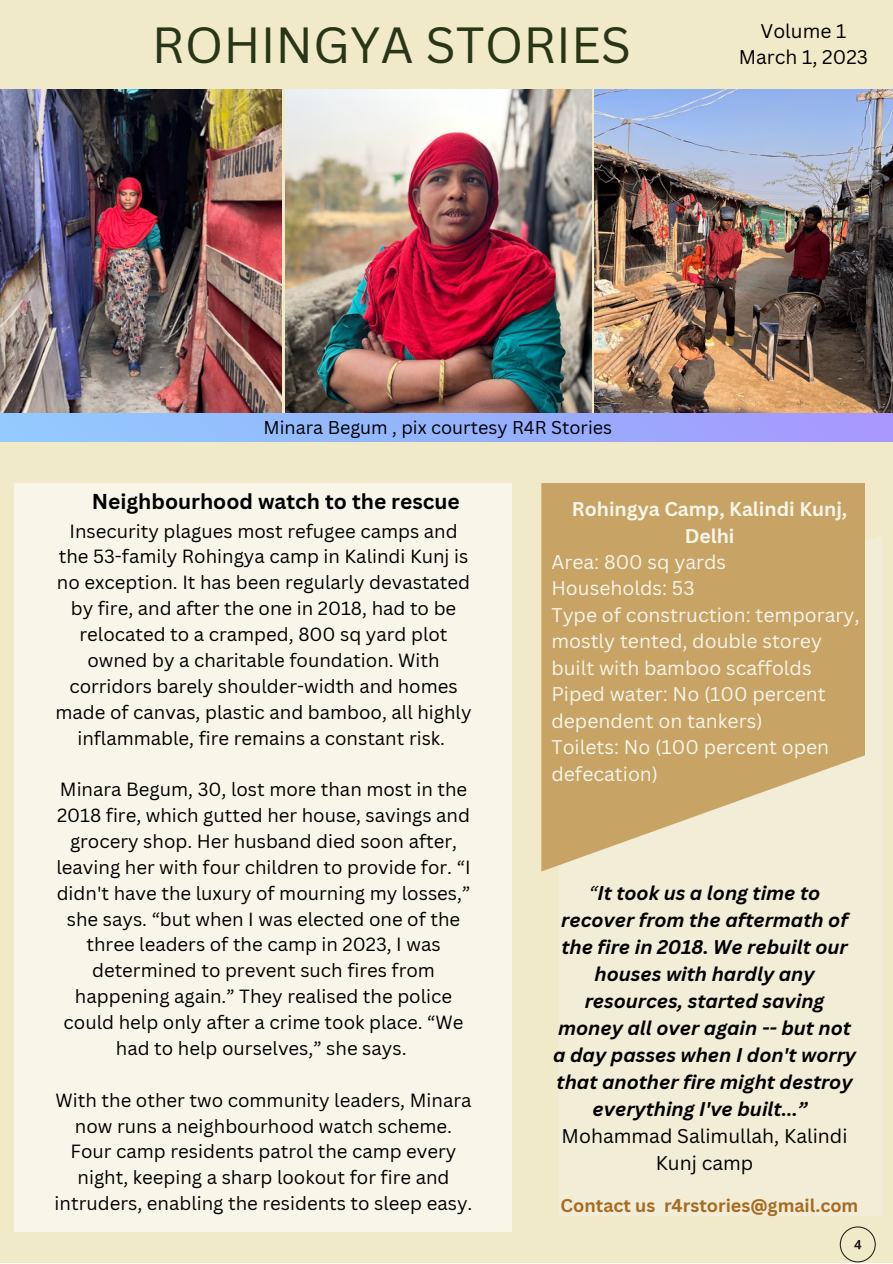
<style>
.page{position:relative;width:893px;height:1264px;background:#fff}
.page>*{position:absolute;margin:0;border:0;box-sizing:border-box;transform-origin:0 0}
.t1{font:49.5px "Canva Sans";color:#283618}
.t2{font:700 21px "Canva Sans";color:#000}
.t3{font:italic 700 19.35px/27px "Canva Sans";color:#000;text-align:center}
.t4{font:19.35px/26.4px "Canva Sans";color:#f8f6e8}
.t5{font:19.35px/27px "Canva Sans";color:#000;text-align:center}
.t6{font:700 19.35px/26.4px "Canva Sans";color:#f8f6e8;text-align:center}
.t7{font:19.2px/25.8px "Canva Sans";color:#000;text-align:center}
.t8{font:18.6px/25.8px "Canva Sans";color:#000;text-align:center}
.t9{font:18px "Canva Sans";color:#000}
.t10{font:700 18px "Canva Sans";color:#a66b21}
.s1{font-weight:400}
</style>
<div class="page">
<div style="left:0;top:0;width:892px;height:1262px;background:#f1eac8"></div>
<div style="left:559px;top:536px;width:323px;height:679px;background:#f1edd7"></div>
<div style="left:14px;top:482px;width:498px;height:749px;background:#f8f6e8"></div>
<img style="left:0;top:89px;width:282px;height:324px">
<img style="left:594px;top:89px;width:298px;height:324px">
<img style="left:285px;top:89px;width:306px;height:324px">
<svg style="left:541px;top:483px;width:324px;height:388px;background:#ceae76"></svg>
<img style="left:0;top:413px;width:892px;height:29px">
<svg style="left:839px;top:1226px;width:36px;height:36px"></svg>
<h1 class="t1" style="left:152px;top:11px;width:480px">ROHINGYA STORIES</h1>
<p class="t7" style="left:738px;top:18px;width:131px">Volume 1<br>March 1, 2023</p>
<p class="t9" style="left:263px;top:415px;width:350px">Minara Begum , pix courtesy R4R Stories</p>
<p class="t2" style="left:92px;top:486px;width:369px">Neighbourhood watch to the rescue</p>
<p class="t8" style="left:55px;top:517px;width:417px">Insecurity plagues most refugee camps and the 53-family Rohingya camp in Kalindi Kunj is no exception. It has been regularly devastated by fire, and after the one in 2018, had to be relocated to a cramped, 800 sq yard plot owned by a charitable foundation. With corridors barely shoulder-width and homes made of canvas, plastic and bamboo, all highly inflammable, fire remains a constant risk.</p>
<p class="t8" style="left:56px;top:776px;width:415px">Minara Begum, 30, lost more than most in the 2018 fire, which gutted her house, savings and grocery shop. Her husband died soon after, leaving her with four children to provide for. “I didn't have the luxury of mourning my losses,” she says. “but when I was elected one of the three leaders of the camp in 2023, I was determined to prevent such fires from happening again.” They realised the police could help only after a crime took place. “We had to help ourselves,” she says.</p>
<p class="t8" style="left:55px;top:1086px;width:419px">With the other two community leaders, Minara now runs a neighbourhood watch scheme.<br>Four camp residents patrol the camp every night, keeping a sharp lookout for fire and intruders, enabling the residents to sleep easy.</p>
<p class="t6" style="left:572px;top:495px;width:277px">Rohingya Camp, Kalindi Kunj,<br>Delhi</p>
<p class="t4" style="left:551px;top:548px;width:310px">Area: 800 sq yards<br>Households: 53<br>Type of construction: temporary, mostly tented, double storey built with bamboo scaffolds<br>Piped water: No (100 percent dependent on tankers)<br>Toilets: No (100 percent open defecation)</p>
<p class="t3" style="left:553px;top:879px;width:304px"><span class="s1">“</span>It took us a long time to recover from the aftermath of the fire in 2018. We rebuilt our houses with hardly any resources, started saving money all over again -- but not a day passes when I don't worry that another fire might destroy everything I've built...”</p>
<p class="t5" style="left:561px;top:1122px;width:287px">Mohammad Salimullah, Kalindi<br>Kunj camp</p>
<p class="t10" style="left:560px;top:1192px;width:299px">Contact us r4rstories@gmail.com</p>
</div>
